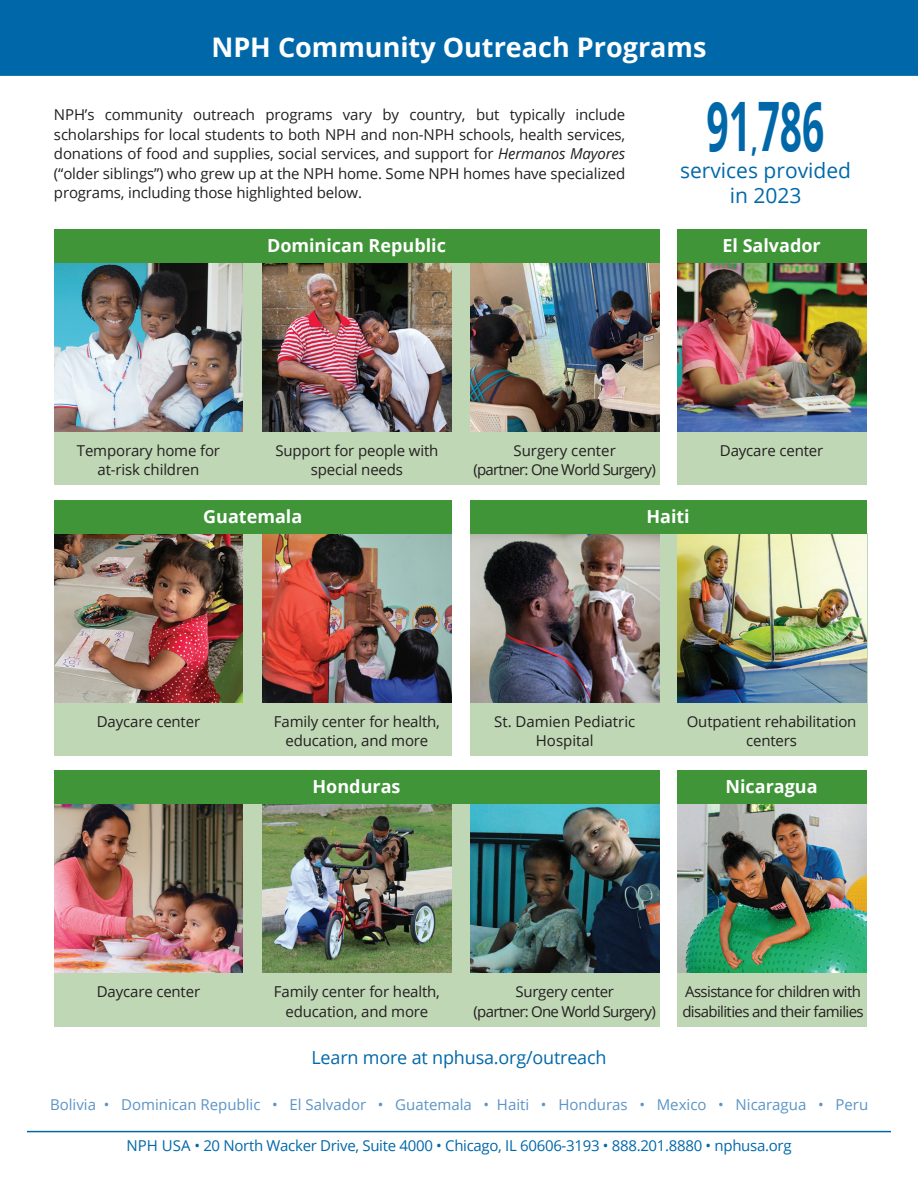
<style>
.page{position:relative;width:918px;height:1188px;background:#fff}
.page>*{position:absolute;margin:0;border:0;box-sizing:border-box;transform-origin:0 0}
.t1{font:700 68.25px "Open Sans";color:#0068a9;scale:.57 1}
.t2{font:700 27px "Open Sans";color:#fff}
.t3{font:21px/25.2px "Open Sans";color:#0068a9;text-align:center}
.t4{font:700 18px "Open Sans";color:#fff}
.t5{font:18px "Open Sans";letter-spacing:-.01em;color:#0068a9}
.t6{font:15px/19.5px "Open Sans";letter-spacing:-.01em;color:#231f20;text-align:center}
.t7{font:15px "Open Sans";color:#5b94c6}
.t8{font:15px "Open Sans";letter-spacing:-.02em;color:#0068a9}
.t9{font:15px/19.5px "Open Sans";letter-spacing:-.05em;color:#231f20;text-align:center}
.t10{font:15px/19.5px "Open Sans";letter-spacing:-.04em;color:#231f20}
.s1{font-style:italic}
.s2{font-size:33.75px}
</style>
<div class="page">
<div style="left:54px;top:263px;width:605px;height:222px;background:#bfd7b5"></div>
<div style="left:54px;top:804px;width:605px;height:222px;background:#bfd7b5"></div>
<div style="left:54px;top:534px;width:397px;height:222px;background:#bfd7b5"></div>
<div style="left:470px;top:534px;width:397px;height:222px;background:#bfd7b5"></div>
<div style="left:677px;top:263px;width:189px;height:222px;background:#bfd7b5"></div>
<div style="left:677px;top:804px;width:189px;height:222px;background:#bfd7b5"></div>
<img style="left:54px;top:804px;width:189px;height:169px">
<img style="left:262px;top:804px;width:189px;height:169px">
<img style="left:470px;top:804px;width:189px;height:169px">
<img style="left:677px;top:804px;width:189px;height:169px">
<img style="left:262px;top:534px;width:189px;height:168px">
<img style="left:470px;top:534px;width:189px;height:168px">
<img style="left:677px;top:534px;width:189px;height:168px">
<img style="left:54px;top:534px;width:189px;height:168px">
<img style="left:54px;top:263px;width:189px;height:168px">
<img style="left:262px;top:263px;width:189px;height:168px">
<img style="left:470px;top:263px;width:189px;height:168px">
<img style="left:677px;top:263px;width:189px;height:168px">
<div style="left:0;top:0;width:918px;height:75px;background:#0068a9"></div>
<hr style="left:27px;top:1131px;width:864px;height:1px;background:#0068a9">
<div style="left:54px;top:229px;width:605px;height:34px;background:#3f9537"></div>
<div style="left:54px;top:500px;width:397px;height:34px;background:#3f9537"></div>
<div style="left:54px;top:770px;width:605px;height:34px;background:#3f9537"></div>
<div style="left:677px;top:229px;width:189px;height:34px;background:#3f9537"></div>
<div style="left:677px;top:770px;width:189px;height:34px;background:#3f9537"></div>
<div style="left:470px;top:500px;width:396px;height:34px;background:#3f9537"></div>
<h2 class="t2" style="left:211px;top:28px;width:497px">NPH Community Outreach Programs</h2>
<p class="t6" style="left:54px;top:105px;width:573px;text-align:justify">NPH’s community outreach programs vary by country, but typically include scholarships for local students to both NPH and non-NPH schools, health services, donations of food and supplies, social services, and support for <span class="s1">Hermanos Mayores </span>(“older siblings”) who grew up at the NPH home. Some NPH homes have specialized programs, including those highlighted below.</p>
<p class="t4" style="left:267px;top:233px;width:180px">Dominican Republic</p>
<h1 class="t1" style="left:707px;top:78px;width:208px">91<span class="s2">,</span>786</h1>
<h3 class="t3" style="left:680px;top:158px;width:172px">services provided in 2023</h3>
<p class="t4" style="left:722px;top:233px;width:100px">El Salvador</p>
<p class="t6" style="left:77px;top:440px;width:145px">Temporary home for at-risk children</p>
<p class="t6" style="left:275px;top:440px;width:165px">Support for people with special needs</p>
<p class="t9" style="left:474px;top:440px;width:184px">Surgery center<br>(partner: One World Surgery)</p>
<p class="t6" style="left:720px;top:440px;width:105px">Daycare center</p>
<p class="t4" style="left:203px;top:504px;width:101px">Guatemala</p>
<p class="t4" style="left:646px;top:504px;width:45px">Haiti</p>
<p class="t6" style="left:97px;top:711px;width:105px">Daycare center</p>
<p class="t6" style="left:97px;top:982px;width:105px">Daycare center</p>
<p class="t6" style="left:274px;top:711px;width:168px">Family center for health, education, and more</p>
<p class="t4" style="left:313px;top:774px;width:89px">Honduras</p>
<p class="t6" style="left:494px;top:711px;width:143px">St. Damien Pediatric<br>Hospital</p>
<p class="t6" style="left:687px;top:711px;width:171px">Outpatient rehabilitation centers</p>
<p class="t4" style="left:726px;top:774px;width:94px">Nicaragua</p>
<p class="t6" style="left:274px;top:982px;width:168px">Family center for health, education, and more</p>
<p class="t9" style="left:474px;top:982px;width:184px">Surgery center<br>(partner: One World Surgery)</p>
<p class="t10" style="left:682px;top:982px;width:183px">Assistance for children with disabilities and their families</p>
<p class="t5" style="left:311px;top:1045px;width:297px">Learn more at nphusa.org/outreach</p>
<p class="t7" style="left:50px;top:1095px;width:820px">Bolivia • Dominican Republic • El Salvador • Guatemala • Haiti • Honduras • Mexico • Nicaragua • Peru</p>
<p class="t8" style="left:127px;top:1135px;width:666px">NPH USA • 20 North Wacker Drive, Suite 4000 • Chicago, IL 60606-3193 • 888.201.8880 • nphusa.org</p>
</div>
